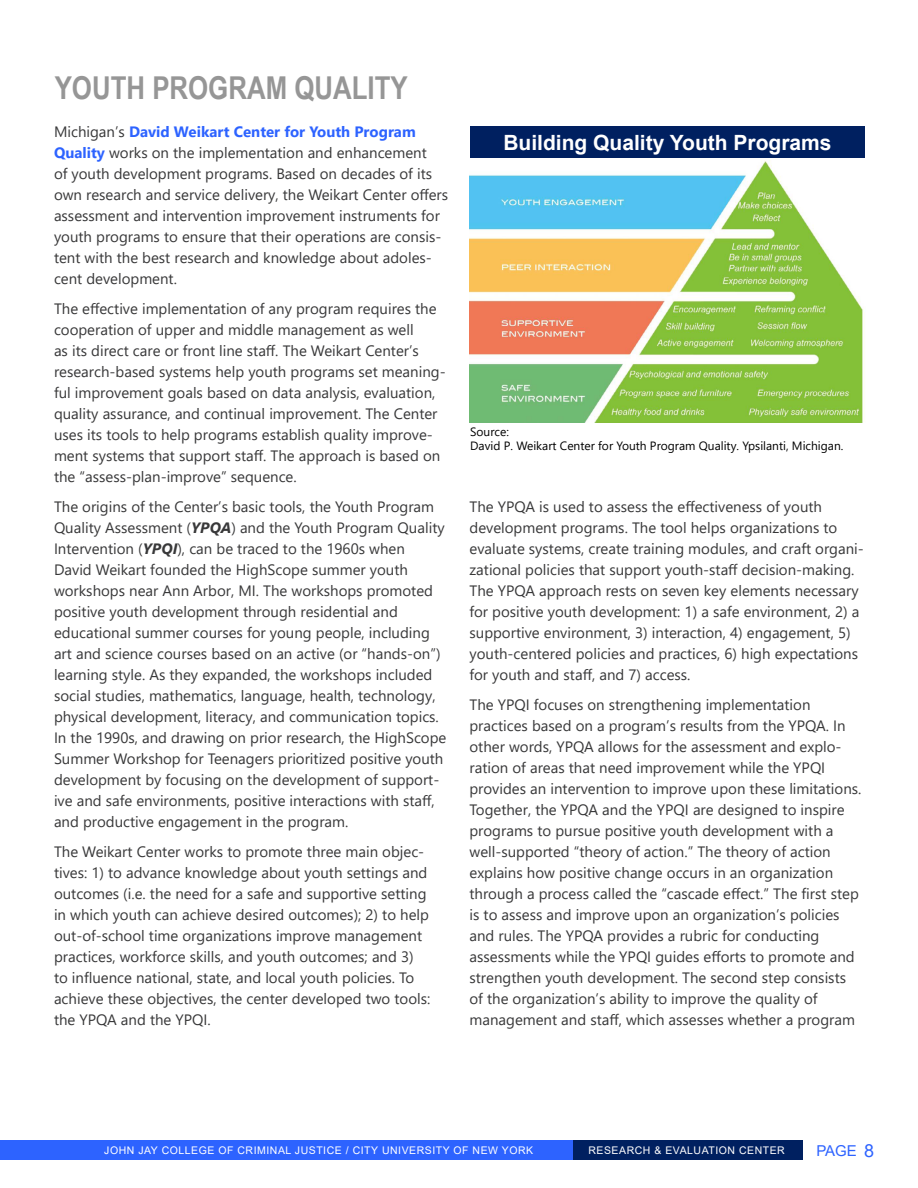
<style>
.page{position:relative;width:918px;height:1188px;background:#fff}
.page>*{position:absolute;margin:0;border:0;box-sizing:border-box;transform-origin:0 0}
.t1{font:700 31.5px "Arial Narrow";color:#969696}
.t2{font:700 21px "Arial";color:#fff}
.t3{font:15px/21px "Segoe UI";color:#383839}
.t4{font:15px "Arial";color:#2d63ff}
.t5{font:12px/13.5px "Segoe UI";color:#000}
.t6{font:10.5px "Arial";letter-spacing:.05em;color:#fff}
.s1{font-weight:700;color:#2d63ff}
.s2{font-weight:700;font-style:italic}
.s3{font-size:18px}
</style>
<div class="page">
<div style="left:0;top:1141px;width:574px;height:19px;background:#2d63ff"></div>
<div style="left:574px;top:1141px;width:229px;height:19px;background:#002060"></div>
<img style="left:470px;top:160px;width:395px;height:263px">
<div style="left:470px;top:127px;width:395px;height:31px;background:#002060"></div>
<h1 class="t1" style="left:55px;top:64px;width:355px">YOUTH PROGRAM QUALITY</h1>
<p class="t3" style="left:54px;top:121px;width:396px">Michigan’s <span class="s1">David Weikart Center for Youth Program Quality</span> works on the implementation and enhancement<br>of youth development programs. Based on decades of its own research and service delivery, the Weikart Center offers assessment and intervention improvement instruments for youth programs to ensure that their operations are consis&shy;tent with the best research and knowledge about adoles&shy;cent development.</p>
<p class="t3" style="left:54px;top:298px;width:393px">The effective implementation of any program requires the cooperation of upper and middle management as well<br>as its direct care or front line staff. The Weikart Center’s research-based systems help youth programs set meaning&shy;ful improvement goals based on data analysis, evaluation, quality assurance, and continual improvement. The Center uses its tools to help programs establish quality improve&shy;ment systems that support staff. The approach is based on the “assess-plan-improve” sequence.</p>
<p class="t3" style="left:54px;top:496px;width:394px">The origins of the Center’s basic tools, the Youth Program Quality Assessment (<span class="s2">YPQA</span>) and the Youth Program Quality Intervention (<span class="s2">YPQI</span>), can be traced to the 1960s when David Weikart founded the HighScope summer youth workshops near Ann Arbor, MI. The workshops promoted positive youth development through residential and educational summer courses for young people, including art and science courses based on an active (or “hands-on”) learning style. As they expanded, the workshops included social studies, mathematics, language, health, technology, physical development, literacy, and communication topics.<br>In the 1990s, and drawing on prior research, the HighScope Summer Workshop for Teenagers prioritized positive youth development by focusing on the development of support&shy;ive and safe environments, positive interactions with staff, and productive engagement in the program.</p>
<p class="t3" style="left:54px;top:841px;width:378px">The Weikart Center works to promote three main objec&shy;tives: 1) to advance knowledge about youth settings and outcomes (i.e. the need for a safe and supportive setting in which youth can achieve desired outcomes); 2) to help out-of-school time organizations improve management practices, workforce skills, and youth outcomes; and 3) to influence national, state, and local youth policies. To achieve these objectives, the center developed two tools: the YPQA and the YPQI.</p>
<h2 class="t2" style="left:503px;top:128px;width:330px">Building Quality Youth Programs</h2>
<p class="t5" style="left:470px;top:425px;width:375px">Source:<br>David P. Weikart Center for Youth Program Quality. Ypsilanti, Michigan.</p>
<p class="t3" style="left:470px;top:496px;width:396px">The YPQA is used to assess the effectiveness of youth development programs. The tool helps organizations to evaluate systems, create training modules, and craft organi&shy;zational policies that support youth-staff decision-making.<br>The YPQA approach rests on seven key elements necessary for positive youth development: 1) a safe environment, 2) a supportive environment, 3) interaction, 4) engagement, 5) youth-centered policies and practices, 6) high expectations for youth and staff, and 7) access.</p>
<p class="t3" style="left:470px;top:694px;width:393px">The YPQI focuses on strengthening implementation practices based on a program’s results from the YPQA. In other words, YPQA allows for the assessment and explo&shy;ration of areas that need improvement while the YPQI provides an intervention to improve upon these limitations.<br>Together, the YPQA and the YPQI are designed to inspire programs to pursue positive youth development with a well-supported “theory of action.” The theory of action explains how positive change occurs in an organization through a process called the “cascade effect.” The first step is to assess and improve upon an organization’s policies and rules. The YPQA provides a rubric for conducting assessments while the YPQI guides efforts to promote and strengthen youth development. The second step consists of the organization’s ability to improve the quality of management and staff, which assesses whether a program</p>
<p class="t6" style="left:104px;top:1143px;width:430px">JOHN JAY COLLEGE OF CRIMINAL JUSTICE / CITY UNIVERSITY OF NEW YORK</p>
<p class="t6" style="left:588px;top:1143px;width:198px">RESEARCH &amp; EVALUATION CENTER</p>
<p class="t4" style="left:816px;top:1141px;width:59px">PAGE <span class="s3">8</span></p>
</div>
